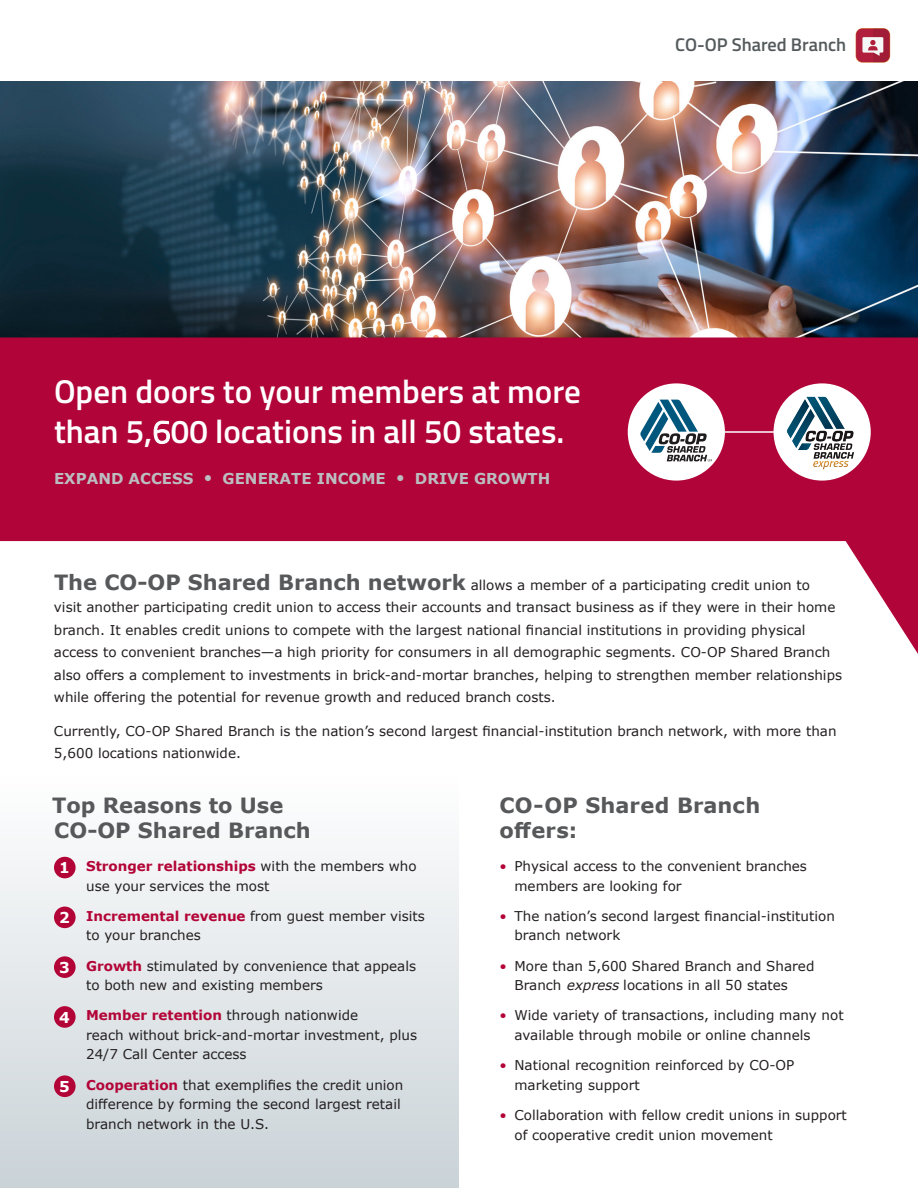
<style>
.page{position:relative;width:918px;height:1188px;background:#fff}
.page>*{position:absolute;margin:0;border:0;box-sizing:border-box;transform-origin:0 0}
.t1{font:600 33px/40.5px "Titillium";color:#fff}
.RED__SUB{font:700 21px/25.5px "Verdana";color:#57585a}
.t2{font:600 18.3px "Titillium";color:#545a5c}
.t3{font:700 15px "Verdana";color:#bcbdc0}
.t4{font:700 15px "Verdana";color:#fff}
.TopReasons_-_BodyCop{font:13.5px/19.5px "Verdana";color:#231f20}
.PRIMARY_BULLET{font:13.5px/19.5px "Verdana";color:#231f20}
.s1{font-weight:400}
.s2{font-size:12px}
.s3{font-weight:700;font-size:21px;color:#57585a}
.s4{color:#b30437}
.s5{font-style:italic}
.s6{font-weight:700;color:#b30437}
</style>
<div class="page">
<div style="left:0;top:776px;width:459px;height:412px;background:linear-gradient(to bottom,#fefefe,#cad3d8)"></div>
<img style="left:0;top:81px;width:918px;height:256px">
<svg style="left:0;top:338px;width:918px;height:316px;fill:#b10439"></svg>
<div style="left:628px;top:383px;width:97px;height:98px;background:#fff;border-radius:50%"></div>
<svg style="left:640px;top:400px;width:72px;height:61px"></svg>
<div style="left:774px;top:383px;width:97px;height:98px;background:#fff;border-radius:50%"></div>
<img style="left:786px;top:395px;width:70px;height:76px">
<hr style="left:720px;top:431px;width:60px;height:2px;background:#fff">
<div style="left:54px;top:857px;width:22px;height:21px;background:#b30437;border-radius:50%"></div>
<div style="left:54px;top:907px;width:22px;height:21px;background:#b30437;border-radius:50%"></div>
<div style="left:54px;top:956px;width:22px;height:22px;background:#b30437;border-radius:50%"></div>
<div style="left:54px;top:1006px;width:22px;height:22px;background:#b30437;border-radius:50%"></div>
<div style="left:54px;top:1075px;width:22px;height:22px;background:#b30437;border-radius:50%"></div>
<svg style="left:856px;top:28px;width:34px;height:35px"></svg>
<p class="t2" style="left:675px;top:31px;width:173px">CO-OP Shared Branch</p>
<p class="t1" style="left:54px;top:369px;width:529px">Open doors to your members at more than 5,<span class="s1">6</span>00 locations in all 50 states.</p>
<p class="t3" style="left:54px;top:468px;width:498px">EXPAND ACCESS <span class="s2">•</span> GENERATE INCOME <span class="s2">•</span> DRIVE GROWTH</p>
<p class="TopReasons_-_BodyCop" style="left:54px;top:574px;width:790px;line-height:22.5px"><span class="s3">The CO-OP Shared Branch network</span> allows a member of a participating credit union to<br>visit another participating credit union to access their accounts and transact business as if they were in their home branch. It enables credit unions to compete with the largest national financial institutions in providing physical access to convenient branches—a high priority for consumers in all demographic segments. CO-OP Shared Branch also offers a complement to investments in brick-and-mortar branches, helping to strengthen member relationships while offering the potential for revenue growth and reduced branch costs.</p>
<p class="TopReasons_-_BodyCop" style="left:54px;top:719px;width:784px;line-height:22.5px">Currently, CO-OP Shared Branch is the nation’s second largest financial-institution branch network, with more than<br>5,600 locations nationwide.</p>
<p class="RED__SUB" style="left:52px;top:792px;width:260px">Top Reasons to Use<br>CO-OP Shared Branch</p>
<p class="RED__SUB" style="left:499px;top:792px;width:262px">CO-OP Shared Branch offers:</p>
<p class="PRIMARY_BULLET" style="left:514px;top:856px;width:294px;text-indent:-15px"><span class="s4">•</span> Physical access to the convenient branches members are looking for</p>
<p class="PRIMARY_BULLET" style="left:514px;top:906px;width:322px;text-indent:-15px"><span class="s4">•</span> The nation’s second largest financial-institution branch network</p>
<p class="PRIMARY_BULLET" style="left:515px;top:956px;width:301px;text-indent:-15px"><span class="s4">•</span> More than 5,600 Shared Branch and Shared<br>Branch <span class="s5">express</span>locations in all 50 states</p>
<p class="PRIMARY_BULLET" style="left:514px;top:1006px;width:331px;text-indent:-15px"><span class="s4">•</span> Wide variety of transactions, including many not available through mobile or online channels</p>
<p class="PRIMARY_BULLET" style="left:515px;top:1055px;width:281px;text-indent:-15px"><span class="s4">•</span> National recognition reinforced by CO-OP marketing support</p>
<p class="PRIMARY_BULLET" style="left:514px;top:1105px;width:334px;text-indent:-15px"><span class="s4">•</span> Collaboration with fellow credit unions in support of cooperative credit union movement</p>
<p class="t4" style="left:59px;top:857px;width:12px">1</p>
<p class="TopReasons_-_BodyCop" style="left:86px;top:856px;width:332px"><span class="s6">Stronger relationships</span> with the members who use your services the most</p>
<p class="t4" style="left:59px;top:907px;width:12px">2</p>
<p class="TopReasons_-_BodyCop" style="left:86px;top:906px;width:340px"><span class="s6">Incremental revenue</span> from guest member visits to your branches</p>
<p class="t4" style="left:59px;top:957px;width:12px">3</p>
<p class="TopReasons_-_BodyCop" style="left:86px;top:956px;width:331px"><span class="s6">Growth</span> stimulated by convenience that appeals to both new and existing members</p>
<p class="t4" style="left:59px;top:1007px;width:12px">4</p>
<p class="TopReasons_-_BodyCop" style="left:86px;top:1006px;width:332px"><span class="s6">Member retention</span> through nationwide<br>reach without brick-and-mortar investment, plus<br>24/7 Call Center access</p>
<p class="t4" style="left:59px;top:1076px;width:12px">5</p>
<p class="TopReasons_-_BodyCop" style="left:86px;top:1075px;width:319px"><span class="s6">Cooperation</span> that exemplifies the credit union difference by forming the second largest retail branch network in the U.S.</p>
</div>
